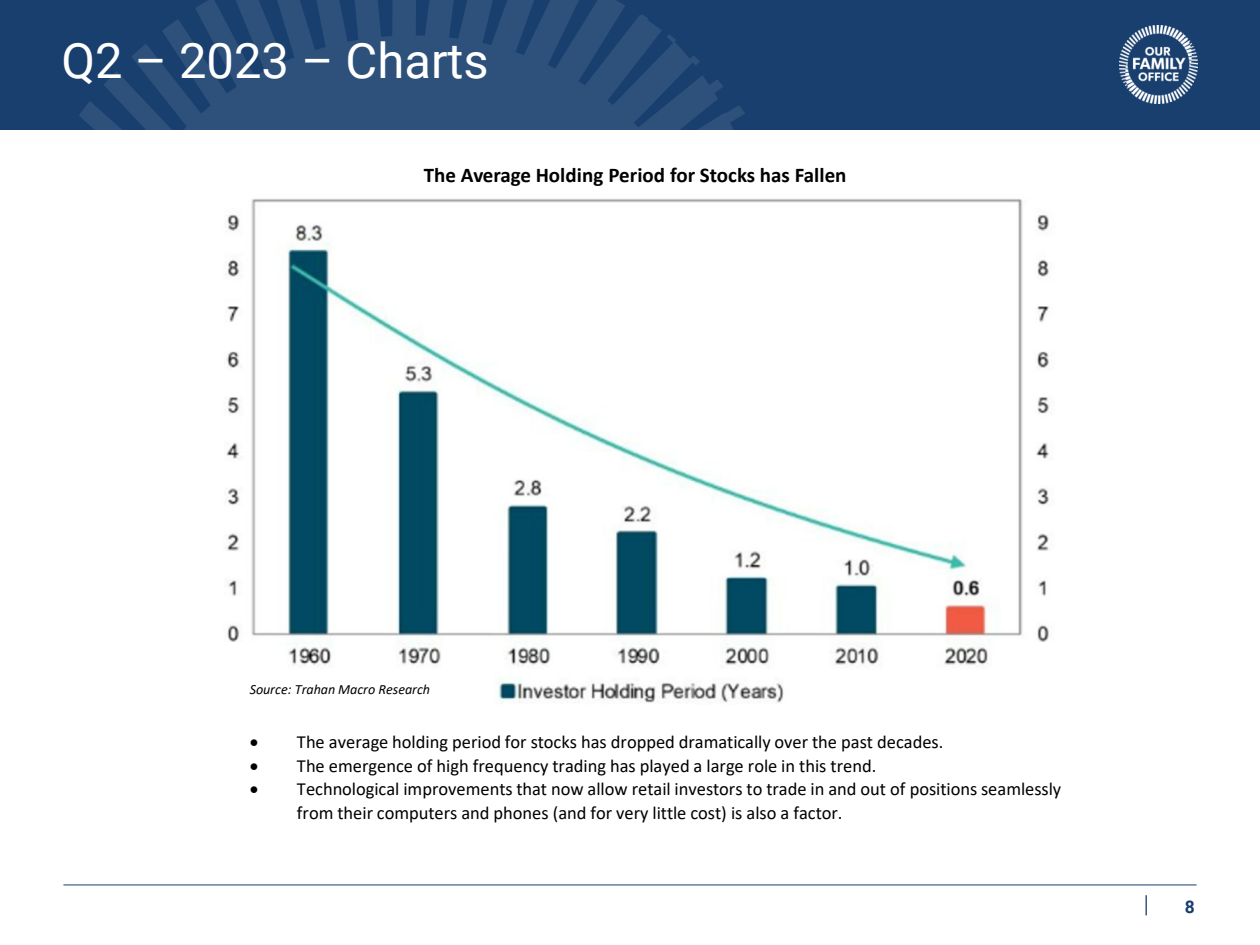
<style>
.page{position:relative;width:1260px;height:945px;background:#fff}
.page>*{position:absolute;margin:0;border:0;box-sizing:border-box;transform-origin:0 0}
.t1{font:49px "Roboto";color:#fff}
.t2{font:700 21px "Calibri";color:#000}
.t3{font:18.55px/23.4px "Calibri";color:#000}
.t4{font:700 17.5px "Roboto";color:#193e6d}
.t5{font:italic 14px "Calibri";color:#000}
</style>
<div class="page">
<div style="left:0;top:0;width:1260px;height:130px;background:#193f6e"></div>
<svg style="left:1146px;top:895px;width:1px;height:20px"></svg>
<hr style="left:63px;top:885px;width:1134px;height:1px;background:#193f6e">
<svg style="left:79px;top:71px;width:52px;height:59px"></svg>
<svg style="left:131px;top:0;width:592px;height:130px;fill:#2e517b"></svg>
<svg style="left:690px;top:105px;width:55px;height:25px"></svg>
<img style="left:1120px;top:26px;width:78px;height:78px">
<img style="left:226px;top:198px;width:824px;height:505px">
<h1 class="t1" style="left:62px;top:26px;width:429px">Q2 – 2023 – Charts</h1>
<p class="t2" style="left:424px;top:161px;width:424px">The Average Holding Period for Stocks has Fallen</p>
<p class="t5" style="left:250px;top:680px;width:182px">Source: Trahan Macro Research</p>
<p class="t3" style="left:250px;top:730px;width:695px">• The average holding period for stocks has dropped dramatically over the past decades.</p>
<p class="t3" style="left:250px;top:753px;width:628px">• The emergence of high frequency trading has played a large role in this trend.</p>
<p class="t3" style="left:297px;top:777px;width:766px;text-indent:-47px">• Technological improvements that now allow retail investors to trade in and out of positions seamlessly from their computers and phones (and for very little cost) is also a factor.</p>
<p class="t4" style="left:1185px;top:894px;width:12px">8</p>
</div>
